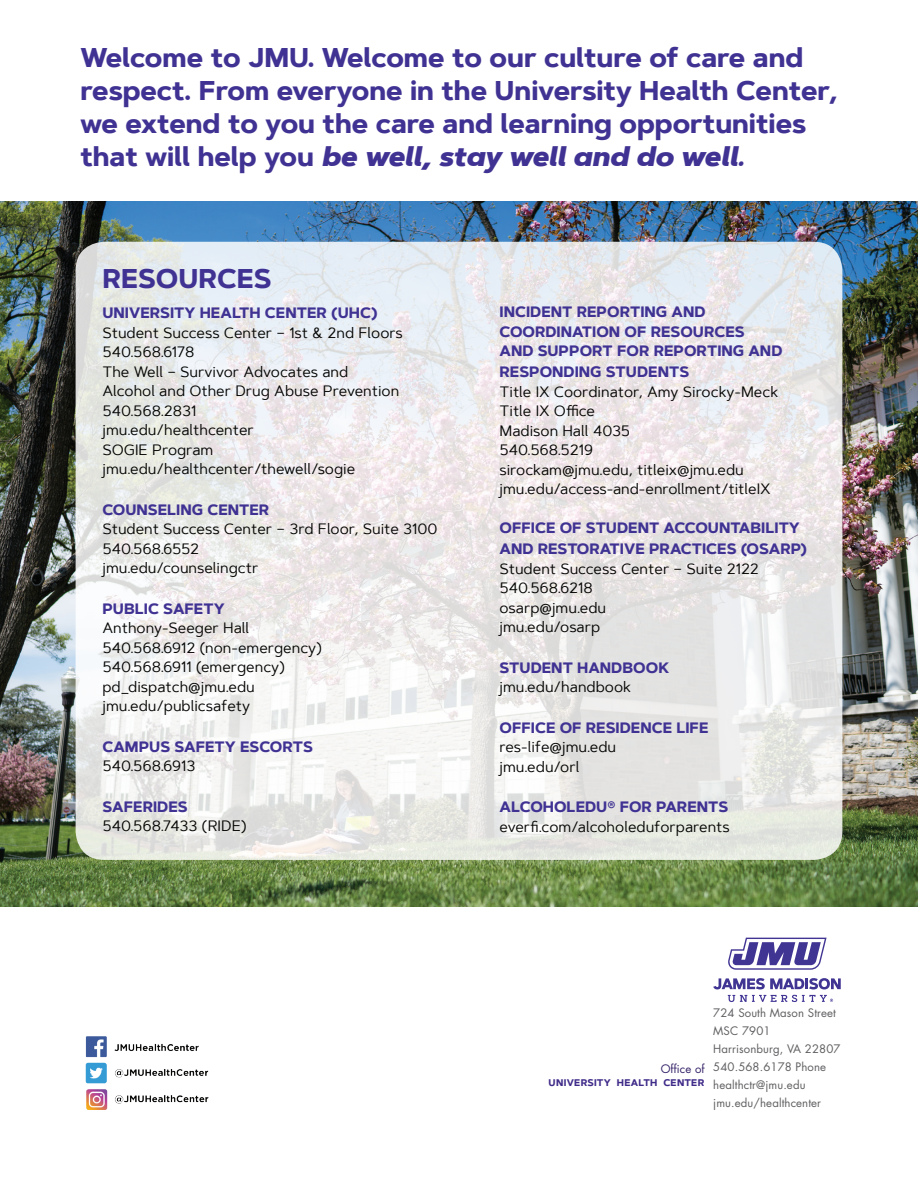
<style>
.page{position:relative;width:918px;height:1188px;background:#fff}
.page>*{position:absolute;margin:0;border:0;box-sizing:border-box;transform-origin:0 0}
.t1{font:700 27px/33px "Artegra Sans";color:#3f3293}
.t2{font:15px/19.5px "Artegra Sans";color:#040503}
.t3{font:700 15px/19.5px "Artegra Sans";color:#3f3293}
.t4{font:11.4px/17.9px "Futura";letter-spacing:.01em;color:#5f5f62}
.t5{font:11.4px "Futura";letter-spacing:.01em;color:#36236a}
.t6{font:700 9.6px "Artegra Sans";letter-spacing:.025em;color:#402b89}
.s1{font-weight:900;font-style:italic}
.s2{font-style:italic}
</style>
<div class="page">
<img style="left:0;top:202px;width:918px;height:705px">
<svg style="left:76px;top:242px;width:766px;height:618px"></svg>
<svg style="left:713px;top:978px;width:128px;height:11px"></svg>
<svg style="left:728px;top:938px;width:99px;height:32px"></svg>
<svg style="left:728px;top:995px;width:105px;height:7px"></svg>
<img style="left:85px;top:1036px;width:124px;height:74px">
<h1 class="t1" style="left:80px;top:42px;width:759px">Welcome to JMU. Welcome to our culture of care and respect. From everyone in the University Health Center, we extend to you the care and learning opportunities that will help you <span class="s1">be well, stay well and do well</span><span class="s2">.</span></h1>
<h1 class="t1" style="left:102px;top:262px;width:171px">RESOURCES</h1>
<p class="t3" style="left:102px;top:303px;width:277px">UNIVERSITY HEALTH CENTER (UHC)</p>
<p class="t2" style="left:102px;top:322px;width:302px">Student Success Center – 1st &amp; 2nd Floors<br>540.568.6178<br>The Well – Survivor Advocates and<br>Alcohol and Other Drug Abuse Prevention<br>540.568.2831<br>jmu.edu/healthcenter<br>SOGIE Program jmu.edu/healthcenter/thewell/sogie</p>
<p class="t3" style="left:102px;top:500px;width:168px">COUNSELING CENTER</p>
<p class="t2" style="left:102px;top:519px;width:337px">Student Success Center – 3rd Floor, Suite 3100<br>540.568.6552<br>jmu.edu/counselingctr</p>
<p class="t3" style="left:102px;top:599px;width:124px">PUBLIC SAFETY</p>
<p class="t2" style="left:102px;top:618px;width:221px">Anthony-Seeger Hall<br>540.568.6912 (non-emergency)<br>540.568.6911 (emergency) pd_dispatch@jmu.edu jmu.edu/publicsafety</p>
<p class="t3" style="left:102px;top:737px;width:212px">CAMPUS SAFETY ESCORTS</p>
<p class="t2" style="left:102px;top:756px;width:94px">540.568.6913</p>
<p class="t3" style="left:102px;top:797px;width:87px">SAFERIDES</p>
<p class="t2" style="left:102px;top:816px;width:146px">540.568.7433 (RIDE)</p>
<p class="t3" style="left:499px;top:302px;width:285px">INCIDENT REPORTING AND<br>COORDINATION OF RESOURCES<br>AND SUPPORT FOR REPORTING AND</p>
<p class="t3" style="left:499px;top:362px;width:191px">RESPONDING STUDENTS</p>
<p class="t2" style="left:499px;top:381px;width:280px">Title IX Coordinator, Amy Sirocky-Meck<br>Title IX Office<br>Madison Hall 4035<br>540.568.5219<br>sirockam@jmu.edu, titleix@jmu.edu jmu.edu/access-and-enrollment/titleIX</p>
<p class="t3" style="left:499px;top:518px;width:309px;line-height:21px">OFFICE OF STUDENT ACCOUNTABILITY<br>AND RESTORATIVE PRACTICES (OSARP)</p>
<p class="t2" style="left:499px;top:558px;width:261px">Student Success Center – Suite 2122<br>540.568.6218<br>osarp@jmu.edu<br>jmu.edu/osarp</p>
<p class="t3" style="left:499px;top:658px;width:171px">STUDENT HANDBOOK</p>
<p class="t2" style="left:499px;top:677px;width:133px">jmu.edu/handbook</p>
<p class="t3" style="left:499px;top:718px;width:211px">OFFICE OF RESIDENCE LIFE</p>
<p class="t2" style="left:499px;top:737px;width:118px">res-life@jmu.edu jmu.edu/orl</p>
<p class="t3" style="left:499px;top:797px;width:230px">ALCOHOLEDU® FOR PARENTS</p>
<p class="t2" style="left:499px;top:816px;width:232px">everfi.com/alcoholeduforparents</p>
<p class="t5" style="left:661px;top:1061px;width:46px">Office of</p>
<p class="t6" style="left:549px;top:1075px;width:157px">UNIVERSITY HEALTH CENTER</p>
<p class="t4" style="left:713px;top:1004px;width:129px">724 South Mason Street<br>MSC 7901<br>Harrisonburg, VA 22807<br>540.568.6178 Phone healthctr@jmu.edu jmu.edu/healthcenter</p>
</div>
